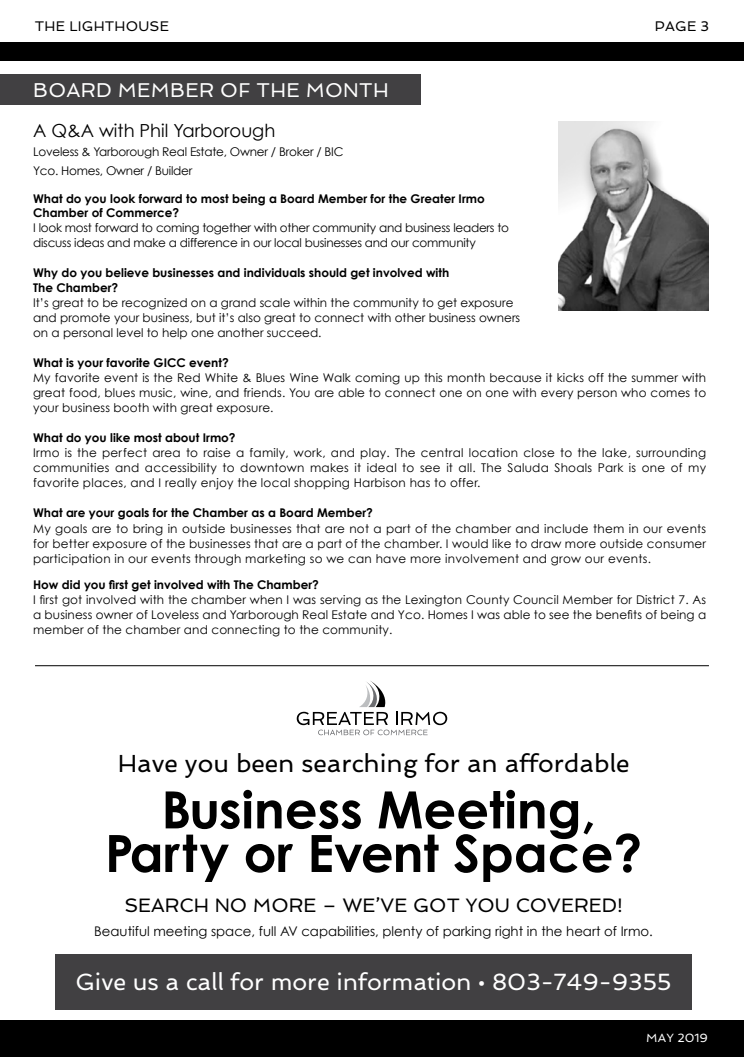
<style>
.page{position:relative;width:744px;height:1057px;background:#fff}
.page>*{position:absolute;margin:0;border:0;box-sizing:border-box;transform-origin:0 0}
.t1{font:700 51.4px/43.6px "Century Gothic";color:#000;text-align:center}
.t2{font:24.8px "Spinnaker";color:#000}
.t3{font:23.5px "Spinnaker";color:#fff}
.t4{font:20px "Spinnaker";letter-spacing:.015em;color:#fff}
.t5{font:19.5px "Spinnaker";color:#000}
.t6{font:18px "Century Gothic";color:#000}
.t7{font:14px "Spinnaker";letter-spacing:.015em;color:#000}
.t8{font:13.3px "Century Gothic";color:#000}
.t9{font:12px/15px "Century Gothic";color:#000;text-align:justify}
.t10{font:700 12px/14px "Century Gothic";color:#000}
.t11{font:12px/19px "Century Gothic";letter-spacing:-.02em;color:#000}
.t12{font:12px "Spinnaker";color:#fff}
</style>
<div class="page">
<div style="left:0;top:1020px;width:744px;height:36px;background:#000"></div>
<div style="left:0;top:42px;width:744px;height:18px;background:#000"></div>
<div style="left:0;top:75px;width:420px;height:30px;background:#414042"></div>
<img style="left:559px;top:122px;width:149px;height:188px">
<div style="left:55px;top:953px;width:637px;height:55px;background:#414042"></div>
<svg style="left:297px;top:681px;width:150px;height:54px"></svg>
<hr style="left:35px;top:665px;width:674px;height:1px;background:#000">
<p class="t7" style="left:35px;top:18px;width:136px">THE LIGHTHOUSE</p>
<p class="t7" style="left:655px;top:18px;width:56px">PAGE 3</p>
<h3 class="t4" style="left:33px;top:78px;width:357px">BOARD MEMBER OF THE MONTH</h3>
<h3 class="t6" style="left:33px;top:120px;width:244px">A Q&amp;A with Phil Yarborough</h3>
<p class="t11" style="left:33px;top:142px;width:312px">Loveless &amp; Yarborough Real Estate, Owner / Broker / BIC<br>Yco. Homes, Owner / Builder</p>
<p class="t10" style="left:33px;top:191px;width:453px">What do you look forward to most being a Board Member for the Greater Irmo<br>Chamber of Commerce?</p>
<p class="t11" style="left:33px;top:220px;width:477px;line-height:15px">I look most forward to coming together with other community and business leaders to discuss ideas and make a difference in our local businesses and our community</p>
<p class="t10" style="left:33px;top:265px;width:418px;line-height:15px">Why do you believe businesses and individuals should get involved with<br>The Chamber?</p>
<p class="t9" style="left:33px;top:295px;width:489px;text-align:left">It’s great to be recognized on a grand scale within the community to get exposure and promote your business, but it’s also great to connect with other business owners on a personal level to help one another succeed.</p>
<p class="t10" style="left:33px;top:355px;width:197px">What is your favorite GICC event?</p>
<p class="t9" style="left:33px;top:370px;width:675px">My favorite event is the Red White &amp; Blues Wine Walk coming up this month because it kicks off the summer with great food, blues music, wine, and friends. You are able to connect one on one with every person who comes to your business booth with great exposure.</p>
<p class="t10" style="left:33px;top:430px;width:204px">What do you like most about Irmo?</p>
<p class="t9" style="left:33px;top:445px;width:675px">Irmo is the perfect area to raise a family, work, and play. The central location close to the lake, surrounding communities and accessibility to downtown makes it ideal to see it all. The Saluda Shoals Park is one of my favorite places, and I really enjoy the local shopping Harbison has to offer.</p>
<p class="t10" style="left:33px;top:505px;width:341px">What are your goals for the Chamber as a Board Member?</p>
<p class="t9" style="left:33px;top:520px;width:675px">My goals are to bring in outside businesses that are not a part of the chamber and include them in our events for better exposure of the businesses that are a part of the chamber. I would like to draw more outside consumer participation in our events through marketing so we can have more involvement and grow our events.</p>
<p class="t10" style="left:33px;top:576px;width:287px">How did you first get involved with The Chamber?</p>
<p class="t9" style="left:33px;top:591px;width:675px">I first got involved with the chamber when I was serving as the Lexington County Council Member for District 7. As a business owner of Loveless and Yarborough Real Estate and Yco. Homes I was able to see the benefits of being a member of the chamber and connecting to the community.</p>
<h2 class="t2" style="left:118px;top:748px;width:513px">Have you been searching for an affordable</h2>
<h1 class="t1" style="left:105px;top:786px;width:539px">Business Meeting,<br>Party or Event Space?</h1>
<h3 class="t5" style="left:124px;top:893px;width:500px">SEARCH NO MORE – WE’VE GOT YOU COVERED!</h3>
<p class="t8" style="left:94px;top:922px;width:560px">Beautiful meeting space, full AV capabilities, plenty of parking right in the heart of Irmo.</p>
<h3 class="t3" style="left:75px;top:967px;width:598px">Give us a call for more information • 803-749-9355</h3>
<p class="t12" style="left:646px;top:1030px;width:63px">MAY 2019</p>
</div>
